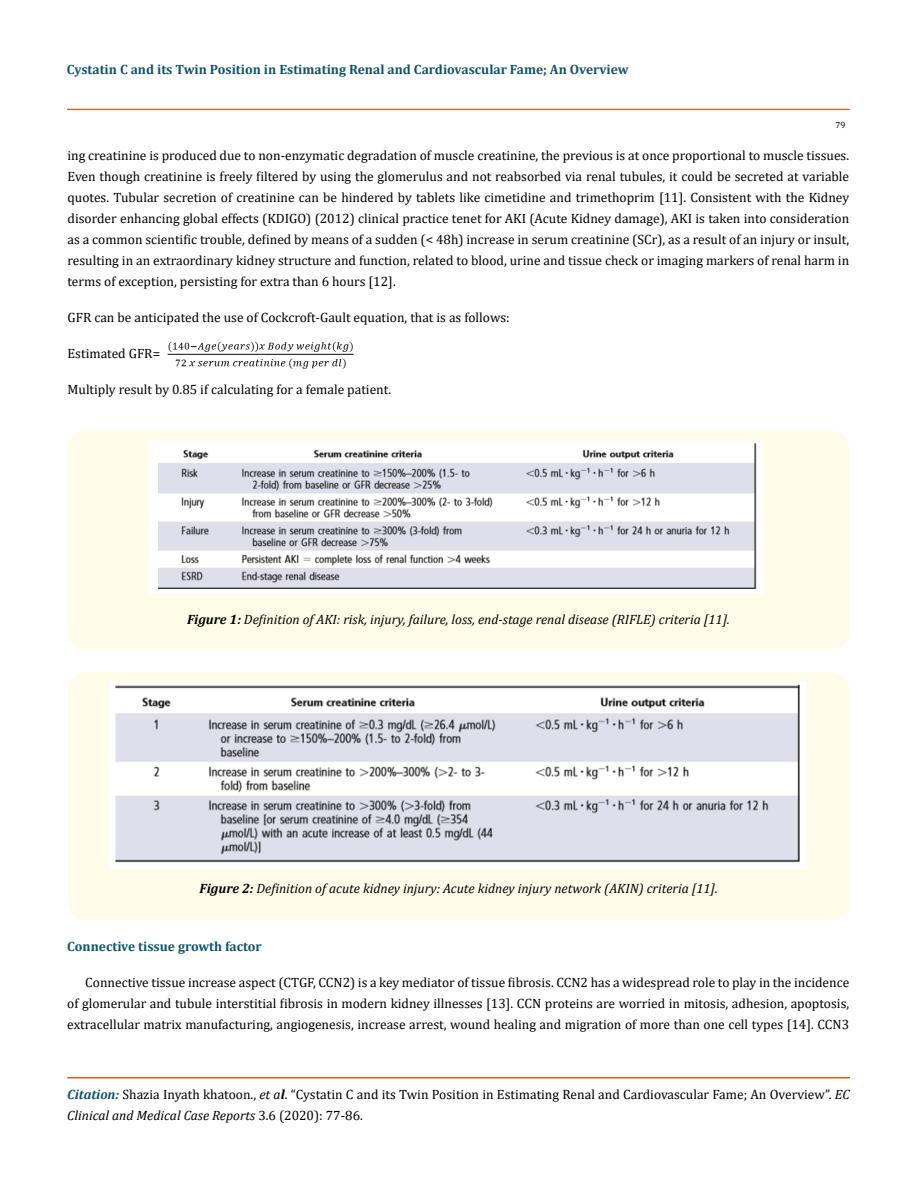
<style>
.page{position:relative;width:917px;height:1188px;background:#fff}
.page>*{position:absolute;margin:0;border:0;box-sizing:border-box;transform-origin:0 0}
.t1{font:13.5px/21px "Cambria";color:#000;text-align:justify}
.t2{font:italic 13.5px "Cambria";color:#000}
.t3{font:700 13.5px "Cambria";color:#0e546a}
.t4{font:9px "Cambria";color:#000}
.s1{font-weight:700}
.s2{font-weight:700;font-style:italic;color:#0e546a}
.s3{font-style:italic}
.s4{font-weight:700;font-style:italic}
</style>
<div class="page">
<div style="left:67px;top:109px;width:782px;height:1px;border:1px solid #e05d1a"></div>
<hr style="left:68px;top:1078px;width:781px;height:1px;background:#e05d1a">
<div style="left:68px;top:1077px;width:781px;height:1px;border:1px solid #e05d1a"></div>
<img style="left:167px;top:341px;width:187px;height:28px">
<div style="left:67px;top:431px;width:782px;height:218px;background:#fffde9;border-radius:18px"></div>
<img style="left:150px;top:440px;width:612px;height:154px">
<div style="left:68px;top:672px;width:781px;height:248px;background:#fffde9;border-radius:18px"></div>
<img style="left:109px;top:681px;width:697px;height:188px">
<p class="t3" style="left:67px;top:59px;width:563px">Cystatin C and its Twin Position in Estimating Renal and Cardiovascular Fame; An Overview</p>
<p class="t4" style="left:835px;top:120px;width:11px">79</p>
<p class="t1" style="left:68px;top:145px;width:783px">ing creatinine is produced due to non-enzymatic degradation of muscle creatinine, the previous is at once proportional to muscle tissues.<br>Even though creatinine is freely filtered by using the glomerulus and not reabsorbed via renal tubules, it could be secreted at variable quotes. Tubular secretion of creatinine can be hindered by tablets like cimetidine and trimethoprim [11]. Consistent with the Kidney disorder enhancing global effects (KDIGO) (2012) clinical practice tenet for AKI (Acute Kidney damage), AKI is taken into consideration as a common scientific trouble, defined by means of a sudden (&lt; 48h) increase in serum creatinine (SCr), as a result of an injury or insult, resulting in an extraordinary kidney structure and function, related to blood, urine and tissue check or imaging markers of renal harm in terms of exception, persisting for extra than 6 hours [12].</p>
<p class="t1" style="left:68px;top:307px;width:443px">GFR can be anticipated the use of Cockcroft-Gault equation, that is as follows:</p>
<p class="t1" style="left:68px;top:343px;width:94px">Estimated GFR=</p>
<p class="t1" style="left:68px;top:379px;width:325px">Multiply result by 0.85 if calculating for a female patient.</p>
<p class="t2" style="left:187px;top:610px;width:544px"><span class="s1">Figure 1:</span> Definition of AKI: risk, injury, failure, loss, end-stage renal disease (RIFLE) criteria [11].</p>
<p class="t2" style="left:199px;top:878px;width:520px"><span class="s1">Figure 2:</span> Definition of acute kidney injury: Acute kidney injury network (AKIN) criteria [11].</p>
<p class="t3" style="left:67px;top:937px;width:196px">Connective tissue growth factor</p>
<p class="t1" style="left:67px;top:972px;width:783px;text-indent:18px">Connective tissue increase aspect (CTGF, CCN2) is a key mediator of tissue fibrosis. CCN2 has a widespread role to play in the incidence of glomerular and tubule interstitial fibrosis in modern kidney illnesses [13]. CCN proteins are worried in mitosis, adhesion, apoptosis, extracellular matrix manufacturing, angiogenesis, increase arrest, wound healing and migration of more than one cell types [14]. CCN3</p>
<p class="t1" style="left:67px;top:1084px;width:783px"><span class="s2">Citation:</span> Shazia Inyath khatoon., <span class="s3">et a</span><span class="s4">l</span>. “Cystatin C and its Twin Position in Estimating Renal and Cardiovascular Fame; An Overview”. <span class="s3">EC<br>Clinical and Medical Case Reports</span> 3.6 (2020): 77-86.</p>
</div>
